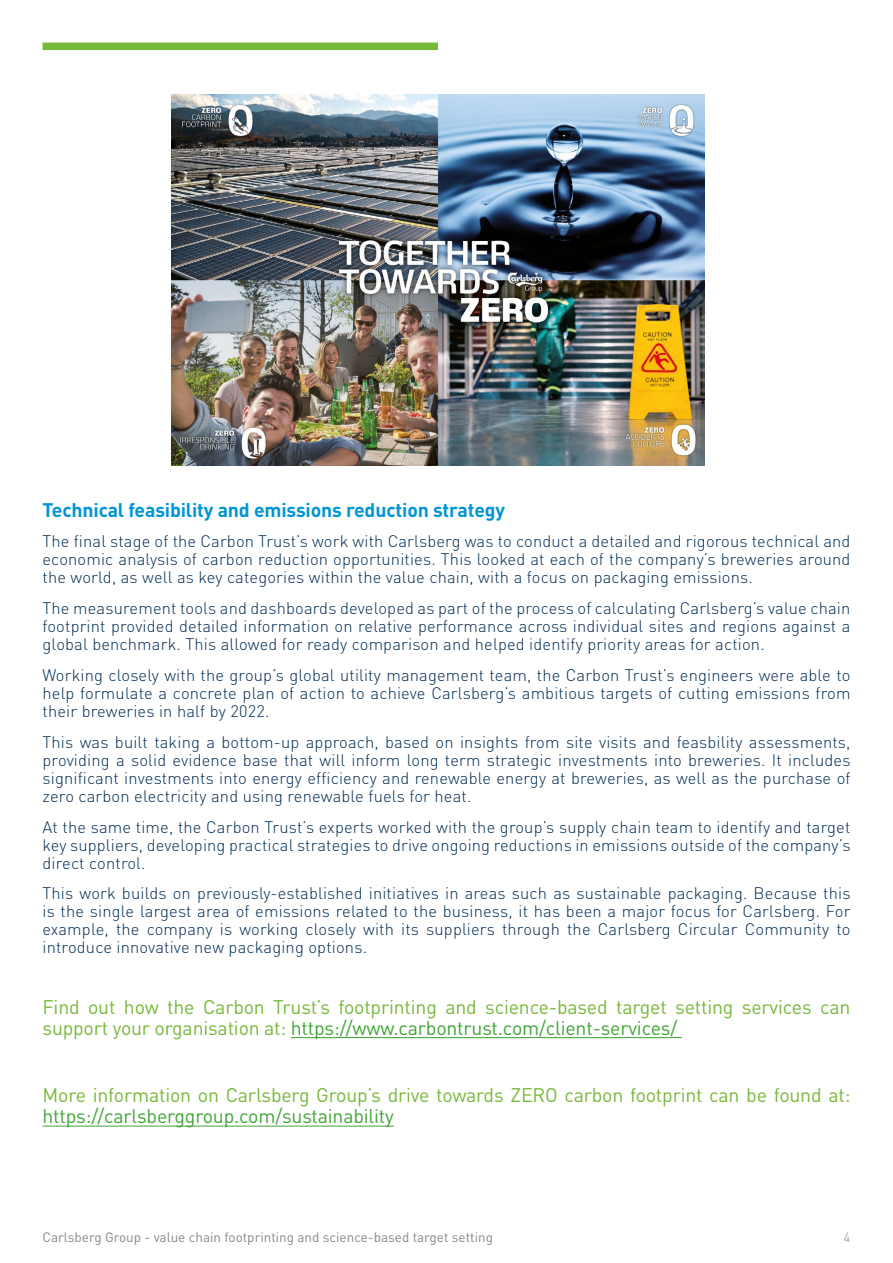
<style>
.page{position:relative;width:893px;height:1263px;background:#fff}
.page>*{position:absolute;margin:0;border:0;box-sizing:border-box;transform-origin:0 0}
.t1{font:19.5px/21px "DINOT";letter-spacing:-.01em;color:#77b83a}
.t2{font:700 19.5px "DINOT";letter-spacing:-.01em;color:#0095d6}
.t3{font:19.5px "DINOT";letter-spacing:-.01em;color:#3fa535}
.t4{font:300 16.5px/18px "DINOT";letter-spacing:.01em;color:#002b53;text-align:justify}
.t5{font:13.5px "DINOT";color:#878787}
.t6{font:300 13.5px "DINOT";color:#878787}
.s1{color:#3fa535}
</style>
<div class="page">
<div style="left:43px;top:43px;width:395px;height:7px;background:#76bb38"></div>
<hr style="left:291px;top:1037px;width:391px;height:1px;background:#3fa535">
<hr style="left:43px;top:1125px;width:351px;height:1px;background:#3fa535">
<img style="left:171px;top:95px;width:533px;height:370px">
<p class="t2" style="left:43px;top:497px;width:464px">Technical feasibility and emissions reduction strategy</p>
<p class="t4" style="left:43px;top:532px;width:809px">The final stage of the Carbon Trust’s work with Carlsberg was to conduct a detailed and rigorous technical and economic analysis of carbon reduction opportunities. This looked at each of the company’s breweries around the world, as well as key categories within the value chain, with a focus on packaging emissions.</p>
<p class="t4" style="left:43px;top:599px;width:809px">The measurement tools and dashboards developed as part of the process of calculating Carlsberg’s value chain footprint provided detailed information on relative performance across individual sites and regions against a global benchmark. This allowed for ready comparison and helped identify priority areas for action.</p>
<p class="t4" style="left:43px;top:666px;width:809px">Working closely with the group’s global utility management team, the Carbon Trust’s engineers were able to help formulate a concrete plan of action to achieve Carlsberg’s ambitious targets of cutting emissions from their breweries in half by 2022.</p>
<p class="t4" style="left:43px;top:733px;width:809px">This was built taking a bottom-up approach, based on insights from site visits and feasbility assessments, providing a solid evidence base that will inform long term strategic investments into breweries. It includes significant investments into energy efficiency and renewable energy at breweries, as well as the purchase of zero carbon electricity and using renewable fuels for heat.</p>
<p class="t4" style="left:43px;top:817px;width:809px">At the same time, the Carbon Trust’s experts worked with the group’s supply chain team to identify and target key suppliers, developing practical strategies to drive ongoing reductions in emissions outside of the company’s direct control.</p>
<p class="t4" style="left:43px;top:884px;width:809px">This work builds on previously-established initiatives in areas such as sustainable packaging. Because this is the single largest area of emissions related to the business, it has been a major focus for Carlsberg. For example, the company is working closely with its suppliers through the Carlsberg Circular Community to introduce innovative new packaging options.</p>
<p class="t1" style="left:43px;top:996px;width:809px">Find out how the Carbon Trust’s footprinting and science-based target setting services can support your organisation at: <span class="s1">https://www.carbontrust.com/client-services/</span></p>
<p class="t1" style="left:43px;top:1084px;width:809px">More information on Carlsberg Group’s drive towards ZERO carbon footprint can be found at:</p>
<p class="t3" style="left:43px;top:1104px;width:353px">https://carlsberggroup.com/sustainability</p>
<p class="t5" style="left:43px;top:1229px;width:452px">Carlsberg Group - value chain footprinting and science-based target setting</p>
<p class="t6" style="left:843px;top:1229px;width:8px">4</p>
</div>
